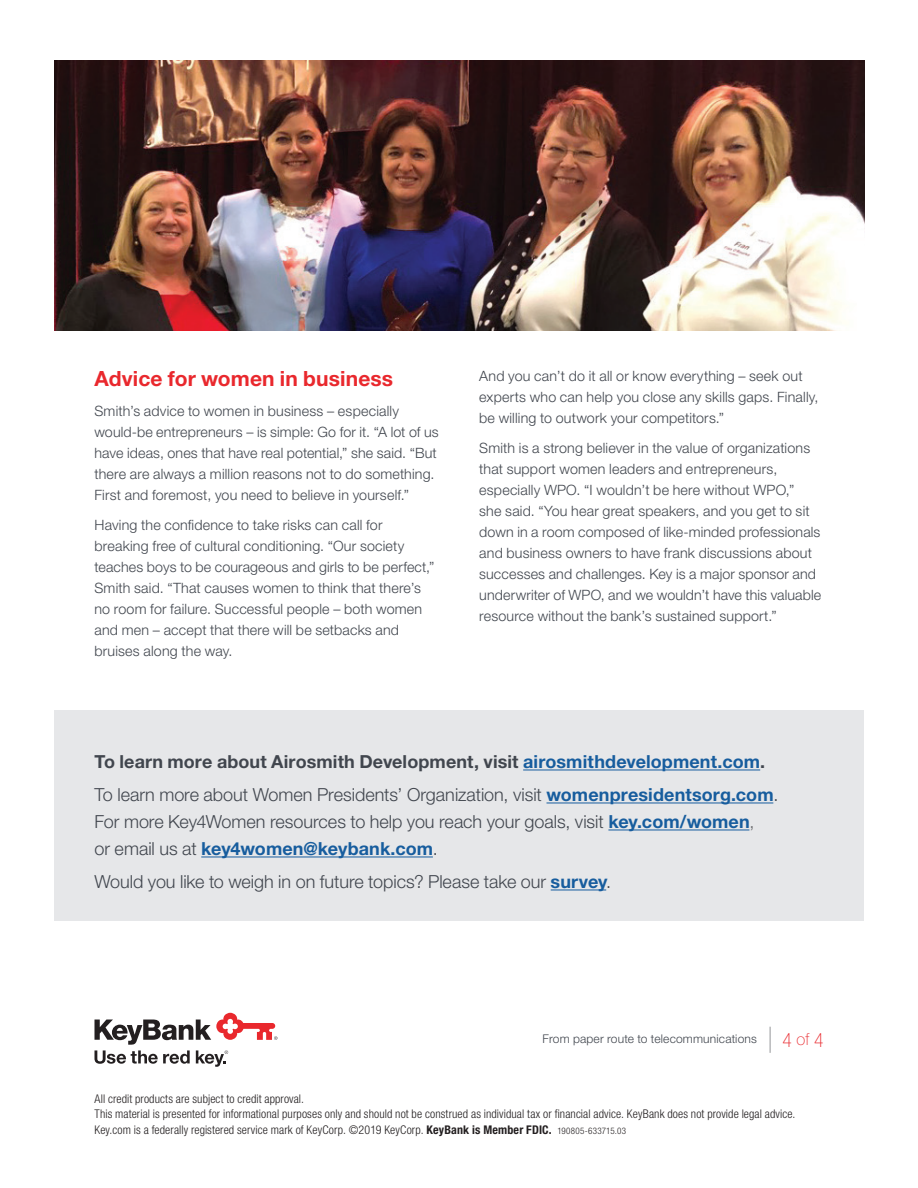
<style>
.page{position:relative;width:918px;height:1188px;background:#fff}
.page>*{position:absolute;margin:0;border:0;box-sizing:border-box;transform-origin:0 0}
.t1{font:700 21px "Helvetica Neue LT Std";letter-spacing:.005em;color:#e9282d}
.t2{font:100 condensed 19.5px "Helvetica Neue LT Std";color:#e9282d}
.t3{font:300 18px/33px "Helvetica Neue LT Std";color:#41464e}
.t4{font:300 14.25px/21px "Helvetica Neue LT Std";letter-spacing:.01em;color:#41464e}
.t5{font:300 condensed 12px/15.6px "Helvetica Neue LT Std";letter-spacing:.01em;color:#231f20}
.t6{font:300 12px "Helvetica Neue LT Std";letter-spacing:.015em;color:#41464e}
.s1{font-weight:700}
.s2{font-weight:700;color:#175d9e}
.s3{color:#6c6d70}
.s4{font-stretch:normal;font-size:16.5px}
.s5{font-size:9px}
</style>
<div class="page">
<div style="left:54px;top:710px;width:810px;height:211px;background:#e6e7e9"></div>
<hr style="left:523px;top:770px;width:237px;height:1px;background:#175d9e">
<hr style="left:547px;top:803px;width:226px;height:1px;background:#175d9e">
<hr style="left:608px;top:830px;width:141px;height:1px;background:#175d9e">
<hr style="left:201px;top:857px;width:232px;height:1px;background:#175d9e">
<hr style="left:551px;top:890px;width:55px;height:1px;background:#175d9e">
<img style="left:55px;top:60px;width:810px;height:270px">
<svg style="left:94px;top:1013px;width:184px;height:54px"></svg>
<svg style="left:770px;top:1027px;width:1px;height:26px"></svg>
<h1 class="t1" style="left:94px;top:365px;width:300px">Advice for women in business</h1>
<p class="t4" style="left:94px;top:400px;width:346px">Smith’s advice to women in business – especially would-be entrepreneurs – is simple: Go for it. “A lot of us have ideas, ones that have real potential,” she said. “But there are always a million reasons not to do something.<br>First and foremost, you need to believe in yourself.”</p>
<p class="t4" style="left:94px;top:514px;width:341px">Having the confidence to take risks can call for breaking free of cultural conditioning. “Our society teaches boys to be courageous and girls to be perfect,” Smith said. “That causes women to think that there’s no room for failure. Successful people – both women and men – accept that there will be setbacks and bruises along the way.</p>
<p class="t4" style="left:479px;top:365px;width:341px">And you can’t do it all or know everything – seek out experts who can help you close any skills gaps. Finally, be willing to outwork your competitors.”</p>
<p class="t4" style="left:479px;top:437px;width:344px">Smith is a strong believer in the value of organizations that support women leaders and entrepreneurs, especially WPO. “I wouldn’t be here without WPO,”<br>she said. “You hear great speakers, and you get to sit down in a room composed of like-minded professionals and business owners to have frank discussions about successes and challenges. Key is a major sponsor and underwriter of WPO, and we wouldn’t have this valuable resource without the bank’s sustained support.”</p>
<p class="t3" style="left:94px;top:745px;width:685px"><span class="s1">To learn more about Airosmith Development, visit</span> <span class="s2">airosmithdevelopment.com</span><span class="s1">.<br></span>To learn more about Women Presidents’ Organization, visit <span class="s2">womenpresidentsorg.com</span>.</p>
<p class="t3" style="left:94px;top:808px;width:661px;line-height:27px">For more Key4Women resources to help you reach your goals, visit <span class="s2">key.com/women</span><span class="s3">, </span>or email us at <span class="s2">key4women@keybank.com</span>.</p>
<p class="t3" style="left:94px;top:865px;width:518px">Would you like to weigh in on future topics? Please take our <span class="s2">survey</span>.</p>
<p class="t6" style="left:543px;top:1031px;width:216px">From paper route to telecommunications</p>
<h2 class="t2" style="left:783px;top:1029px;width:42px">4 <span class="s4">of</span> 4</h2>
<p class="t5" style="left:94px;top:1091px;width:702px">All credit products are subject to credit approval.<br>This material is presented for informational purposes only and should not be construed as individual tax or financial advice. KeyBank does not provide legal advice.<br>Key.com is a federally registered service mark of KeyCorp. ©2019 KeyCorp. <span class="s1">KeyBank is Member FDIC.</span> <span class="s5">190805-633715.03</span></p>
</div>
